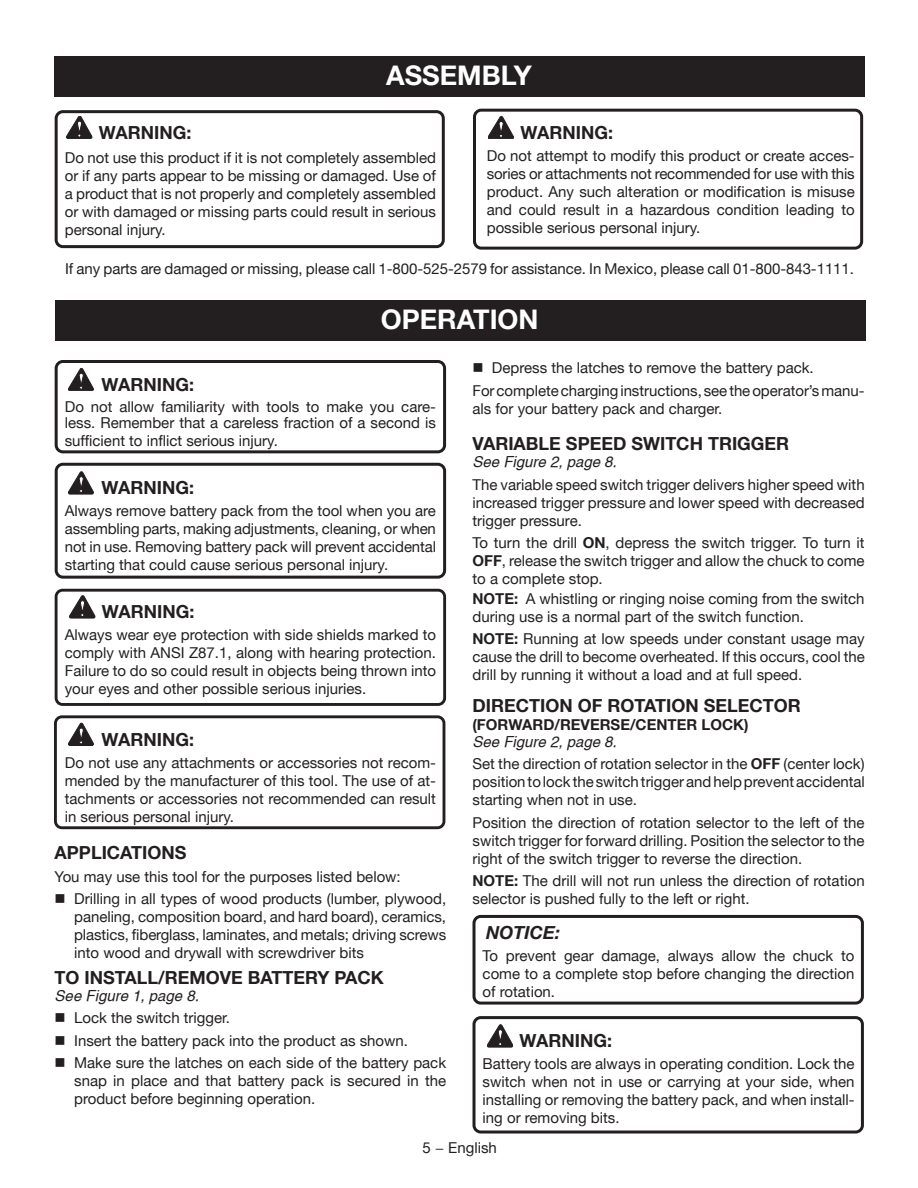
<style>
.page{position:relative;width:918px;height:1188px;background:#fff}
.page>*{position:absolute;margin:0;border:0;box-sizing:border-box;transform-origin:0 0}
.HEADING{font:700 27px "Helvetica Neue";color:#fff}
.Warning{font:700 18px "Helvetica Neue";color:#231f20}
.Heading_2_w_figure{font:700 18px "Helvetica Neue";color:#231f20}
.see_figure{font:700 18px "Helvetica Neue";color:#231f20}
.Heading_2{font:700 18px "Helvetica Neue";color:#231f20}
.Warning-2{font:italic 700 18px "Helvetica Neue";color:#231f20}
.Warning_text{font:15px/18px "Helvetica Neue";color:#231f20;text-align:justify}
.Body_text{font:15px/18px "Helvetica Neue";color:#231f20}
.bullets{font:15px/18px "Helvetica Neue";color:#231f20;text-align:justify}
.Warning_Text{font:15px/18px "Helvetica Neue";letter-spacing:-.005em;color:#231f20;text-align:justify}
.see_figure-2{font:700 15px/16.5px "Helvetica Neue";color:#231f20}
.see_figure-3{font:italic 15px "Helvetica";color:#231f20}
.s1{font-weight:700}
.s2{font-family:"Helvetica";font-weight:400;font-style:italic}
</style>
<div class="page">
<div style="left:54px;top:56px;width:811px;height:40px;background:#231f20"></div>
<svg style="left:66px;top:116px;width:26px;height:23px"></svg>
<div style="left:55px;top:110px;width:390px;height:138px;border:3px solid #231f20;border-radius:7px"></div>
<div style="left:473px;top:109px;width:390px;height:141px;border:3px solid #231f20;border-radius:7px"></div>
<svg style="left:488px;top:116px;width:26px;height:23px"></svg>
<div style="left:55px;top:589px;width:391px;height:117px;border:3px solid #231f20;border-radius:6px"></div>
<div style="left:55px;top:360px;width:391px;height:93px;border:3px solid #231f20;border-radius:7px"></div>
<div style="left:55px;top:300px;width:810px;height:40px;background:#231f20"></div>
<div style="left:55px;top:463px;width:391px;height:116px;border:3px solid #231f20;border-radius:7px"></div>
<svg style="left:68px;top:368px;width:26px;height:23px"></svg>
<svg style="left:68px;top:472px;width:26px;height:22px"></svg>
<svg style="left:69px;top:596px;width:26px;height:22px"></svg>
<svg style="left:68px;top:723px;width:26px;height:23px"></svg>
<svg style="left:487px;top:1025px;width:26px;height:22px"></svg>
<div style="left:472px;top:915px;width:392px;height:90px;border:3px solid #231f20;border-radius:7px"></div>
<div style="left:54px;top:715px;width:391px;height:114px;border:3px solid #231f20;border-radius:6px"></div>
<div style="left:472px;top:1016px;width:392px;height:118px;border:3px solid #231f20;border-radius:7px"></div>
<p class="HEADING" style="left:386px;top:59px;width:147px">ASSEMBLY</p>
<p class="Warning" style="left:99px;top:121px;width:94px">WARNING:</p>
<p class="Warning_text" style="left:65px;top:148px;width:373px">Do not use this product if it is not completely assembled or if any parts appear to be missing or damaged. Use of a product that is not properly and completely assembled or with damaged or missing parts could result in serious personal injury.</p>
<p class="Warning" style="left:520px;top:121px;width:94px">WARNING:</p>
<p class="Warning_text" style="left:487px;top:147px;width:370px">Do not attempt to modify this product or create acces&shy;sories or attachments not recommended for use with this product. Any such alteration or modification is misuse and could result in a hazardous condition leading to possible serious personal injury.</p>
<p class="Warning_Text" style="left:65px;top:259px;width:790px">If any parts are damaged or missing, please call 1-800-525-2579 for assistance. In Mexico, please call 01-800-843-1111.</p>
<p class="HEADING" style="left:381px;top:302px;width:159px">OPERATION</p>
<p class="Warning" style="left:101px;top:373px;width:94px">WARNING:</p>
<p class="Warning_text" style="left:65px;top:398px;width:373px;line-height:17.1px">Do not allow familiarity with tools to make you care&shy;less. Remember that a careless fraction of a second is sufficient to inflict serious injury.</p>
<p class="Warning" style="left:101px;top:477px;width:94px">WARNING:</p>
<p class="Warning_Text" style="left:65px;top:502px;width:373px">Always remove battery pack from the tool when you are assembling parts, making adjustments, cleaning, or when not in use. Removing battery pack will prevent accidental starting that could cause serious personal injury.</p>
<p class="Warning" style="left:102px;top:601px;width:94px">WARNING:</p>
<p class="Warning_text" style="left:65px;top:626px;width:373px">Always wear eye protection with side shields marked to comply with ANSI Z87.1, along with hearing protection.<br>Failure to do so could result in objects being thrown into your eyes and other possible serious injuries.</p>
<p class="Warning" style="left:101px;top:728px;width:94px">WARNING:</p>
<p class="Warning_text" style="left:65px;top:753px;width:373px">Do not use any attachments or accessories not recom&shy;mended by the manufacturer of this tool. The use of at&shy;tachments or accessories not recommended can result in serious personal injury.</p>
<p class="Heading_2" style="left:55px;top:842px;width:133px">APPLICATIONS</p>
<p class="Body_text" style="left:55px;top:867px;width:348px">You may use this tool for the purposes listed below:</p>
<p class="bullets" style="left:74px;top:890px;width:374px;text-indent:-20px">■ Drilling in all types of wood products (lumber, plywood, paneling, composition board, and hard board), ceramics, plastics, fiberglass, laminates, and metals; driving screws into wood and drywall with screwdriver bits</p>
<p class="see_figure" style="left:55px;top:967px;width:331px">TO INSTALL/REMOVE BATTERY PACK</p>
<p class="see_figure-3" style="left:55px;top:987px;width:146px">See Figure 1, page 8.</p>
<p class="bullets" style="left:55px;top:1009px;width:177px">■ Lock the switch trigger.</p>
<p class="bullets" style="left:55px;top:1031px;width:355px">■ Insert the battery pack into the product as shown.</p>
<p class="bullets" style="left:74px;top:1054px;width:374px;text-indent:-20px">■ Make sure the latches on each side of the battery pack snap in place and that battery pack is secured in the product before beginning operation.</p>
<p class="bullets" style="left:472px;top:359px;width:343px">■ Depress the latches to remove the battery pack.</p>
<p class="Body_text" style="left:472px;top:381px;width:394px">For complete charging instructions, see the operator’s manu&shy;als for your battery pack and charger.</p>
<p class="Heading_2_w_figure" style="left:472px;top:433px;width:318px">VARIABLE SPEED SWITCH TRIGGER</p>
<p class="see_figure-3" style="left:472px;top:453px;width:146px">See Figure 2, page 8.</p>
<p class="Body_text" style="left:472px;top:475px;width:394px;text-align:justify">The variable speed switch trigger delivers higher speed with increased trigger pressure and lower speed with decreased trigger pressure.</p>
<p class="Warning_text" style="left:472px;top:534px;width:394px">To turn the drill <span class="s1">ON</span>, depress the switch trigger. To turn it <span class="s1">OFF</span>, release the switch trigger and allow the chuck to come to a complete stop.</p>
<p class="Body_text" style="left:472px;top:589px;width:394px"><span class="s1">NOTE:</span> A whistling or ringing noise coming from the switch during use is a normal part of the switch function.</p>
<p class="Warning_text" style="left:472px;top:629px;width:394px"><span class="s1">NOTE:</span> Running at low speeds under constant usage may cause the drill to become overheated. If this occurs, cool the drill by running it without a load and at full speed.</p>
<p class="Heading_2_w_figure" style="left:472px;top:695px;width:330px">DIRECTION OF ROTATION SELECTOR</p>
<p class="see_figure-2" style="left:472px;top:716px;width:277px">(FORWARD/REVERSE/CENTER LOCK)<br><span class="s2">See Figure 2, page 8.</span></p>
<p class="Body_text" style="left:472px;top:755px;width:394px;text-align:justify">Set the direction of rotation selector in the <span class="s1">OFF</span> (center lock) position to lock the switch trigger and help prevent accidental starting when not in use.</p>
<p class="Body_text" style="left:472px;top:813px;width:394px;text-align:justify">Position the direction of rotation selector to the left of the switch trigger for forward drilling. Position the selector to the right of the switch trigger to reverse the direction.</p>
<p class="Body_text" style="left:472px;top:872px;width:394px"><span class="s1">NOTE:</span> The drill will not run unless the direction of rotation selector is pushed fully to the left or right.</p>
<p class="Warning-2" style="left:486px;top:921px;width:76px">NOTICE:</p>
<p class="Warning_text" style="left:483px;top:946px;width:373px">To prevent gear damage, always allow the chuck to come to a complete stop before changing the direction of rotation.</p>
<p class="Warning" style="left:520px;top:1030px;width:94px">WARNING:</p>
<p class="Warning_text" style="left:483px;top:1055px;width:373px">Battery tools are always in operating condition. Lock the switch when not in use or carrying at your side, when installing or removing the battery pack, and when install&shy;ing or removing bits.</p>
<p class="Warning_text" style="left:423px;top:1139px;width:76px">5 − English</p>
</div>
